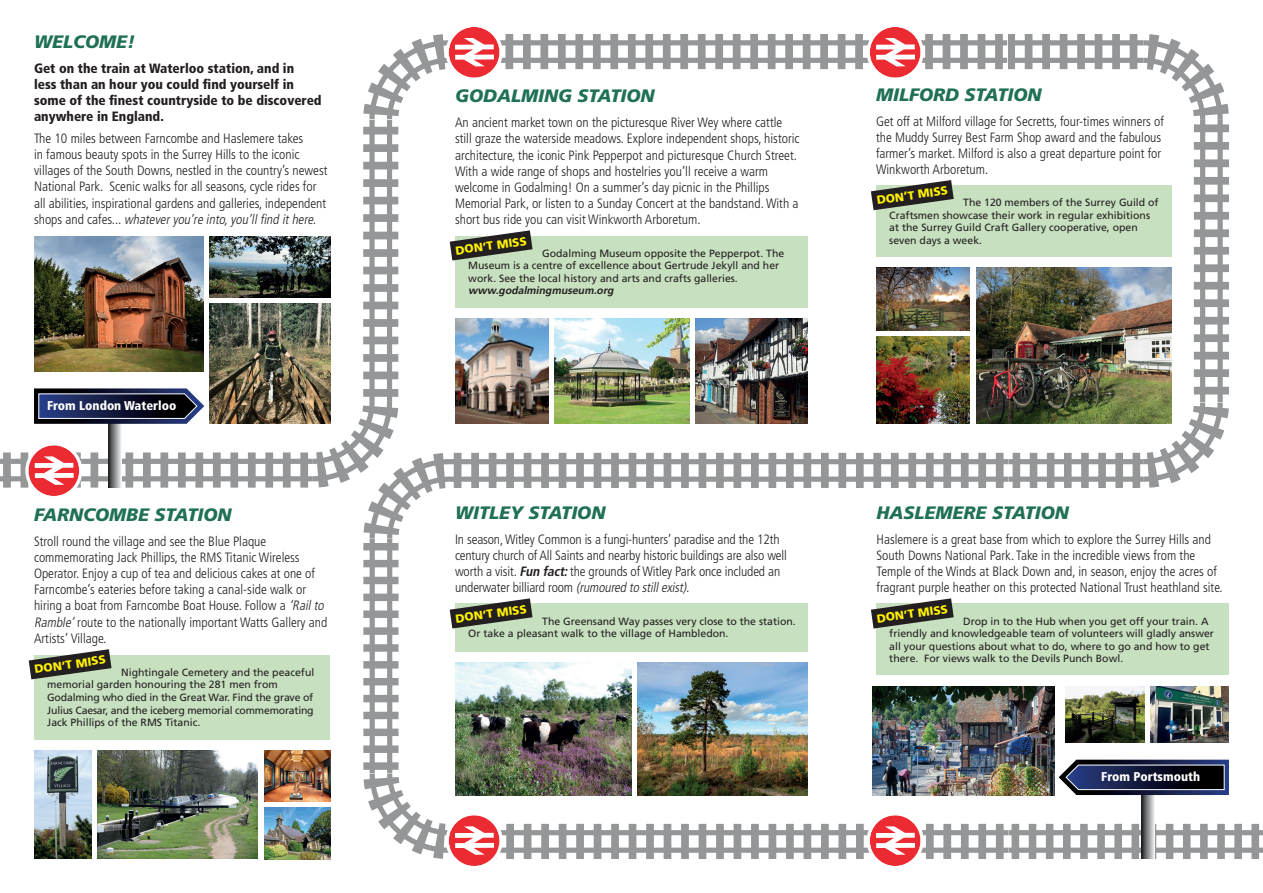
<style>
.page{position:relative;width:1263px;height:893px;background:#fff}
.page>*{position:absolute;margin:0;border:0;box-sizing:border-box;transform-origin:0 0}
.t1{font:italic 900 18px "Frutiger";color:#207154}
.t2{font:300 condensed 13.5px/16.2px "Frutiger";color:#231f20}
.t3{font:900 condensed 13.5px/16.2px "Frutiger";color:#231f20}
.t4{font:900 condensed 12.75px "Frutiger";color:#fff}
.t5{font:900 11.7px "Frutiger";color:#fff101}
.t6{font:10.5px/12.6px "Frutiger";color:#231f20}
.t7{font:italic 700 10.5px "Frutiger";color:#231f20}
.s1{font-style:italic}
.s2{font-weight:700;font-style:italic}
</style>
<div class="page">
<img style="left:0;top:27px;width:1263px;height:839px">
<div style="left:867px;top:812px;width:57px;height:57px;border:3px solid #fff;border-radius:50%"></div>
<h1 class="t1" style="left:34px;top:31px;width:102px">WELCOME!</h1>
<p class="t3" style="left:34px;top:60px;width:289px">Get on the train at Waterloo station, and in<br>less than an hour you could find yourself in some of the finest countryside to be discovered anywhere in England.</p>
<p class="t2" style="left:34px;top:130px;width:295px">The 10 miles between Farncombe and Haslemere takes<br>in famous beauty spots in the Surrey Hills to the iconic villages of the South Downs, nestled in the country’s newest National Park. Scenic walks for all seasons, cycle rides for all abilities, inspirational gardens and galleries, independent s h o p s a n d c a fe s . . . <span class="s1">whateveryou’re into,you’llfind ithere.</span></p>
<p class="t4" style="left:47px;top:398px;width:131px">From London Waterloo</p>
<h1 class="t1" style="left:34px;top:504px;width:199px">FARNCOMBE STATION</h1>
<p class="t2" style="left:34px;top:533px;width:295px">Stroll round the village and see the Blue Plaque commemorating Jack Phillips, the RMS Titanic Wireless Operator. Enjoy a cup of tea and delicious cakes at one of Farncombe’s eateries before taking a canal-side walk or hiring a boat from Farncombe Boat House. Follow a <span class="s1">‘Railto Ramble’</span>route to the nationally important Watts Gallery and Artists’ Village.</p>
<p class="t6" style="left:47px;top:666px;width:269px;text-indent:74px">Nightingale Cemetery and the peaceful memorial garden honouring the 281 men from Godalming who died in the Great War. Find the grave of Julius Caesar, and the iceberg memorial commemorating Jack Phillips of the RMS Titanic.</p>
<p class="t5" style="left:34px;top:662px;width:73px;rotate:-8deg">DON’T MISS</p>
<h1 class="t1" style="left:455px;top:85px;width:201px">GODALMING STATION</h1>
<p class="t2" style="left:455px;top:115px;width:346px">An ancient market town on the picturesque River Wey where cattle still graze the waterside meadows. Explore independent shops, historic architecture, the iconic Pink Pepperpot and picturesque Church Street.<br>With a wide range of shops and hostelries you’ll receive a warm welcome in Godalming! On a summer’s day picnic in the Phillips Memorial Park, or listen to a Sunday Concert at the bandstand. With a short bus ride you can visit Winkworth Arboretum.</p>
<p class="t5" style="left:455px;top:244px;width:73px;rotate:-8deg">DON’T MISS</p>
<p class="t6" style="left:468px;top:247px;width:318px;text-indent:74px">Godalming Museum opposite the Pepperpot. The<br>Museum is a centre of excellence about Gertrude Jekyll and her work. See the local history and arts and crafts galleries.</p>
<p class="t7" style="left:468px;top:285px;width:149px">www.godalmingmuseum.org</p>
<h1 class="t1" style="left:876px;top:84px;width:167px">MILFORD STATION</h1>
<p class="t2" style="left:876px;top:113px;width:289px">Get off at Milford village for Secretts, four-times winners of the Muddy Surrey Best Farm Shop award and the fabulous farmer’s market. Milford is also a great departure point for Winkworth Arboretum.</p>
<p class="t6" style="left:889px;top:196px;width:271px;text-indent:74px">The 120 members of the Surrey Guild of Craftsmen showcase their work in regular exhibitions at the Surrey Guild Craft Gallery cooperative, open seven days a week.</p>
<p class="t5" style="left:876px;top:193px;width:73px;rotate:-8deg">DON’T MISS</p>
<h1 class="t1" style="left:455px;top:502px;width:152px">WITLEY STATION</h1>
<p class="t2" style="left:455px;top:531px;width:333px">In season, Witley Common is a fungi-hunters’ paradise and the 12th century church of All Saints and nearby historic buildings are also well worth a visit. <span class="s2">Fun fact:</span>the grounds of Witley Park once included an underwater billiard room <span class="s1">(rumoured to stillexist).</span></p>
<p class="t6" style="left:468px;top:614px;width:329px;text-indent:74px">The Greensand Way passes very close to the station.<br>Or take a pleasant walk to the village of Hambledon.</p>
<p class="t5" style="left:455px;top:611px;width:73px;rotate:-8deg">DON’T MISS</p>
<h1 class="t1" style="left:876px;top:502px;width:194px">HASLEMERE STATION</h1>
<p class="t2" style="left:876px;top:531px;width:348px">Haslemere is a great base from which to explore the Surrey Hills and South Downs National Park. Take in the incredible views from the Temple of the Winds at Black Down and, in season, enjoy the acres of fragrant purple heather on this protected National Trust heathland site.</p>
<p class="t6" style="left:889px;top:614px;width:326px;text-indent:74px">Drop in to the Hub when you get off your train. A friendly and knowledgeable team of volunteers will gladly answer all your questions about what to do, where to go and how to get there. For views walk to the Devils Punch Bowl.</p>
<p class="t5" style="left:876px;top:611px;width:73px;rotate:-8deg">DON’T MISS</p>
<p class="t4" style="left:1101px;top:769px;width:100px">From Portsmouth</p>
</div>
